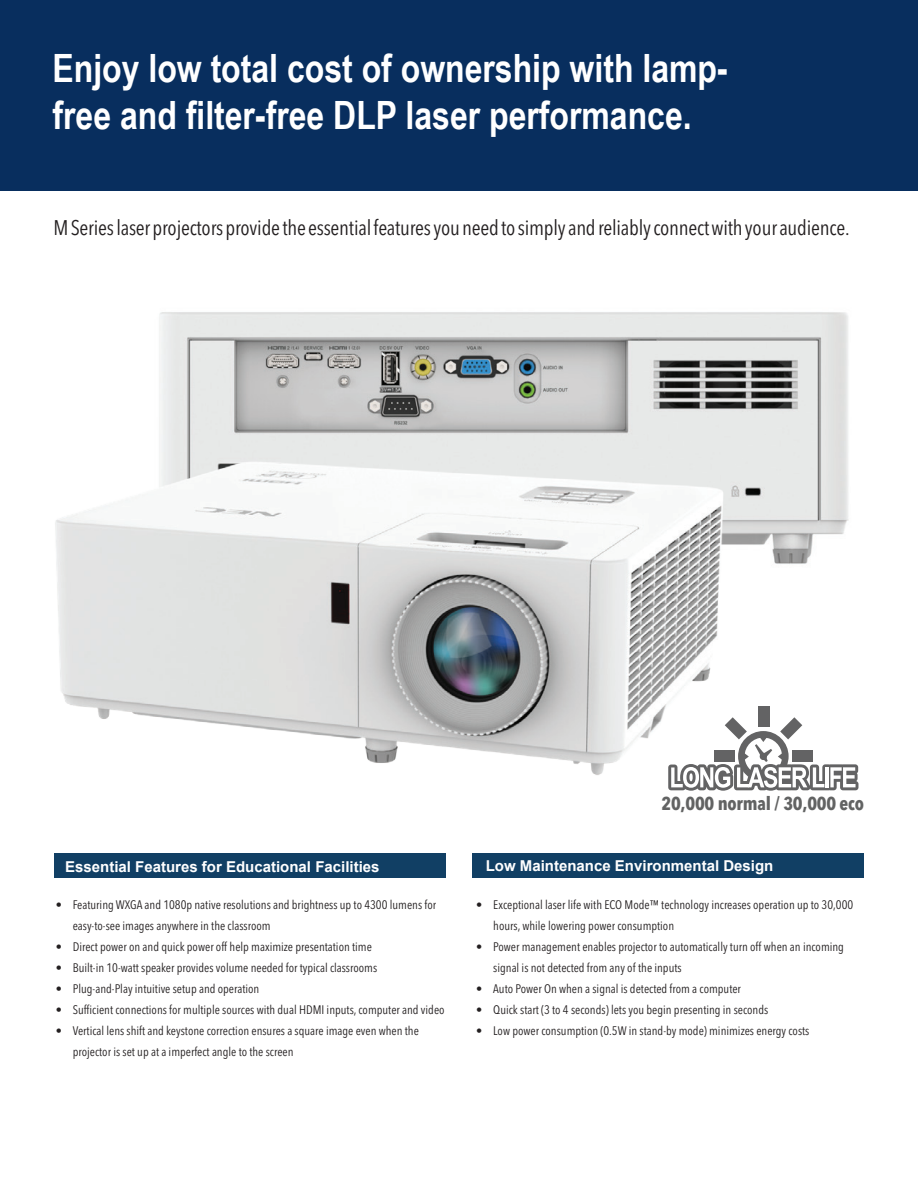
<style>
.page{position:relative;width:918px;height:1188px;background:#fff}
.page>*{position:absolute;margin:0;border:0;box-sizing:border-box;transform-origin:0 0}
.t1{font:700 39px/46.5px "Arial Narrow";color:#fff}
.t2{font:condensed 21px "Avenir Next LT Pro";letter-spacing:-.01em;color:#231f20}
.t3{font:700 condensed 18.6px "Avenir Next LT Pro";letter-spacing:-.01em;color:#626363}
.t4{font:700 15px "Arial";color:#fff}
.t5{font:condensed 12.3px/21px "Avenir Next LT Pro";color:#231f20}
</style>
<div class="page">
<img style="left:159px;top:312px;width:690px;height:223px">
<div style="left:0;top:0;width:918px;height:191px;background:#082e5e"></div>
<div style="left:54px;top:853px;width:392px;height:24px;background:#113f64"></div>
<div style="left:472px;top:853px;width:392px;height:24px;background:#113f64"></div>
<img style="left:55px;top:434px;width:763px;height:341px">
<div style="left:758px;top:707px;width:11px;height:20px;background:#636364"></div>
<svg style="left:668px;top:717px;width:190px;height:74px"></svg>
<h1 class="t1" style="left:52px;top:44px;width:677px">Enjoy low total cost of ownership with lamp&shy;free and filter-free DLP laser performance.</h1>
<h2 class="t2" style="left:53px;top:215px;width:798px">M Series laser projectors provide the essential features you need to simply and reliably connect with your audience.</h2>
<p class="t4" style="left:65px;top:856px;width:316px">Essential Features for Educational Facilities</p>
<p class="t5" style="left:73px;top:894px;width:365px;text-indent:-17px">• Featuring WXGA and 1080p native resolutions and brightness up to 4300 lumens for easy-to-see images anywhere in the classroom</p>
<p class="t5" style="left:56px;top:936px;width:318px">• Direct power on and quick power off help maximize presentation time</p>
<p class="t5" style="left:56px;top:957px;width:323px">• Built-in 10-watt speaker provides volume needed for typical classrooms</p>
<p class="t5" style="left:56px;top:978px;width:205px">• Plug-and-Play intuitive setup and operation</p>
<p class="t5" style="left:56px;top:999px;width:390px">• Sufficient connections for multiple sources with dual HDMI inputs, computer and video</p>
<p class="t5" style="left:73px;top:1020px;width:348px;text-indent:-17px">• Vertical lens shift and keystone correction ensures a square image even when the projector is set up at a imperfect angle to the screen</p>
<h3 class="t3" style="left:661px;top:792px;width:204px">20,000 normal / 30,000 eco</h3>
<p class="t4" style="left:486px;top:856px;width:289px">Low Maintenance Environmental Design</p>
<p class="t5" style="left:493px;top:894px;width:361px;text-indent:-17px">• Exceptional laser life with ECO Mode™ technology increases operation up to 30,000 hours, while lowering power consumption</p>
<p class="t5" style="left:493px;top:936px;width:352px;text-indent:-17px">• Power management enables projector to automatically turn off when an incoming signal is not detected from any of the inputs</p>
<p class="t5" style="left:476px;top:978px;width:266px">• Auto Power On when a signal is detected from a computer</p>
<p class="t5" style="left:476px;top:999px;width:294px">• Quick start (3 to 4 seconds) lets you begin presenting in seconds</p>
<p class="t5" style="left:476px;top:1020px;width:335px">• Low power consumption (0.5W in stand-by mode) minimizes energy costs</p>
</div>
